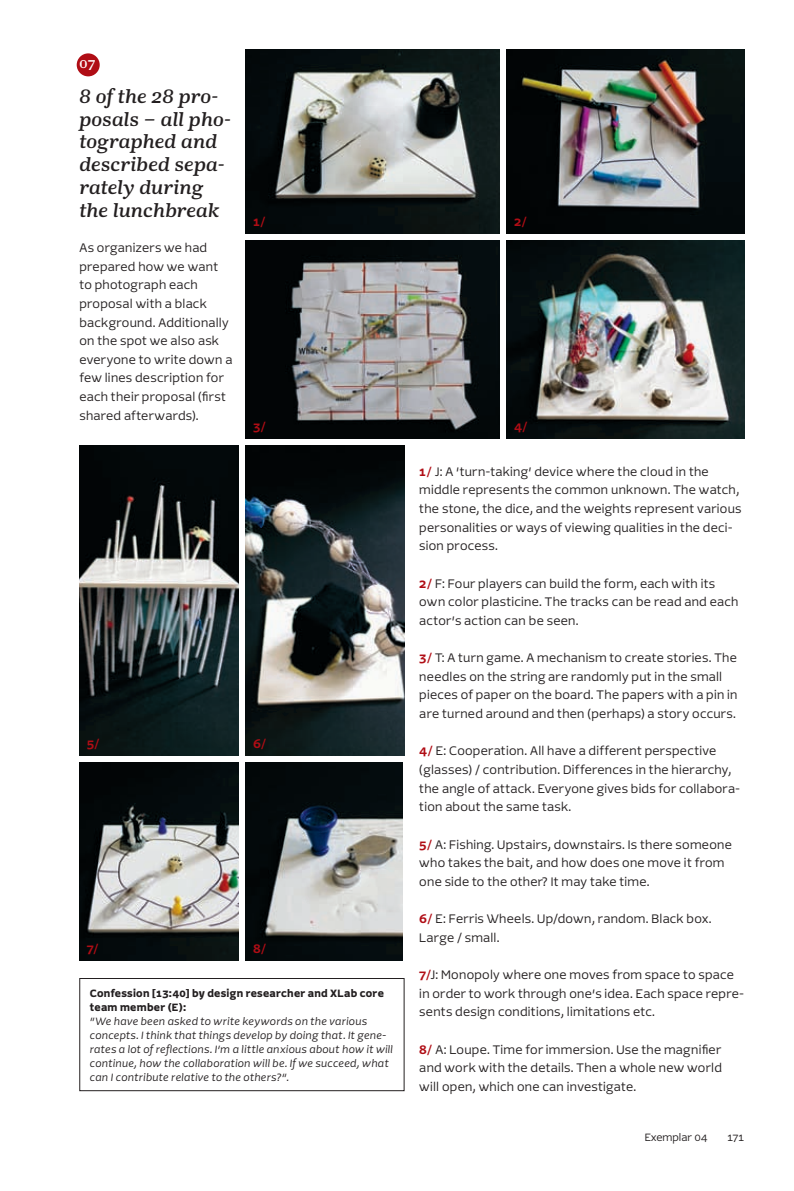
<style>
.page{position:relative;width:794px;height:1191px;background:#fff}
.page>*{position:absolute;margin:0;border:0;box-sizing:border-box;transform-origin:0 0}
.t1{font:italic 19.25px/22.8px "Kunstuff";color:#231f20}
.t2{font:14px "Kunstuff";color:#fff}
.t3{font:300 12.25px/18.6px "Parsons Green";letter-spacing:.02em;color:#231f20}
.t4{font:600 12.25px "Parsons Green";color:#b00d15}
.t5{font:italic 300 10.5px/14px "Parsons Green";letter-spacing:.015em;color:#231f20}
.t6{font:700 10.5px/14px "Parsons Green";letter-spacing:.025em;color:#231f20}
.t7{font:300 10.5px "Parsons Green";color:#231f20}
.s1{font-weight:600;color:#b00d15}
</style>
<div class="page">
<img style="left:246px;top:241px;width:253px;height:197px">
<img style="left:506px;top:241px;width:238px;height:197px">
<img style="left:79px;top:763px;width:159px;height:197px">
<img style="left:246px;top:763px;width:156px;height:197px">
<img style="left:506px;top:50px;width:238px;height:183px">
<img style="left:246px;top:50px;width:253px;height:183px">
<img style="left:246px;top:446px;width:158px;height:309px">
<img style="left:79px;top:446px;width:159px;height:309px">
<div style="left:80px;top:978px;width:324px;height:113px;border:1px solid #231f20"></div>
<div style="left:77px;top:53px;width:23px;height:23px;background:#b00d15;border-radius:50%"></div>
<p class="t2" style="left:79px;top:55px;width:18px">07</p>
<h1 class="t1" style="left:79px;top:85px;width:154px">8 of the 28 pro&shy;posals – all pho&shy;tographed and described sepa&shy;rately during the lunchbreak</h1>
<p class="t3" style="left:79px;top:238px;width:155px">As organizers we had prepared how we want to photograph each proposal with a black background. Additionally on the spot we also ask everyone to write down a few lines description for each their proposal (first shared afterwards).</p>
<p class="t4" style="left:253px;top:214px;width:14px">1/</p>
<p class="t4" style="left:253px;top:419px;width:14px">3/</p>
<p class="t4" style="left:87px;top:736px;width:15px">5/</p>
<p class="t4" style="left:87px;top:941px;width:13px">7/</p>
<p class="t4" style="left:253px;top:736px;width:15px">6/</p>
<p class="t4" style="left:253px;top:941px;width:15px">8/</p>
<p class="t6" style="left:90px;top:985px;width:295px">Confession [13:40] by design researcher and XLab core team member (E):</p>
<p class="t5" style="left:90px;top:1014px;width:305px">“We have been asked to write keywords on the various concepts. I think that things develop by doing that. It gene&shy;rates a lot of reflections. I’m a little anxious about how it will continue, how the collaboration will be. If we succeed, what can I contribute relative to the others?”.</p>
<p class="t4" style="left:514px;top:214px;width:14px">2/</p>
<p class="t4" style="left:514px;top:419px;width:15px">4/</p>
<p class="t3" style="left:419px;top:462px;width:324px"><span class="s1">1/</span> J: A ‘turn-taking’ device where the cloud in the middle represents the common unknown. The watch, the stone, the dice, and the weights represent various personalities or ways of viewing qualities in the deci&shy;sion process.</p>
<p class="t3" style="left:419px;top:574px;width:320px"><span class="s1">2/</span> F: Four players can build the form, each with its own color plasticine. The tracks can be read and each actor’s action can be seen.</p>
<p class="t3" style="left:419px;top:648px;width:320px"><span class="s1">3/</span> T: A turn game. A mechanism to create stories. The needles on the string are randomly put in the small pieces of paper on the board. The papers with a pin in are turned around and then (perhaps) a story occurs.</p>
<p class="t3" style="left:419px;top:742px;width:322px"><span class="s1">4/</span> E: Cooperation. All have a different perspective (glasses) / contribution. Differences in the hierarchy, the angle of attack. Everyone gives bids for collabora&shy;tion about the same task.</p>
<p class="t3" style="left:419px;top:835px;width:314px"><span class="s1">5/</span> A: Fishing. Upstairs, downstairs. Is there someone who takes the bait, and how does one move it from one side to the other? It may take time.</p>
<p class="t3" style="left:419px;top:909px;width:294px"><span class="s1">6/</span> E: Ferris Wheels. Up/down, random. Black box.<br>Large / small.</p>
<p class="t3" style="left:419px;top:965px;width:326px"><span class="s1">7/</span>J: Monopoly where one moves from space to space in order to work through one’s idea. Each space repre&shy;sents design conditions, limitations etc.</p>
<p class="t3" style="left:419px;top:1040px;width:304px;text-align:justify"><span class="s1">8/</span> A: Loupe. Time for immersion. Use the magnifier and work with the details. Then a whole new world will open, which one can investigate.</p>
<p class="t7" style="left:645px;top:1131px;width:64px">Exemplar 04</p>
<p class="t7" style="left:727px;top:1131px;width:18px">171</p>
</div>
